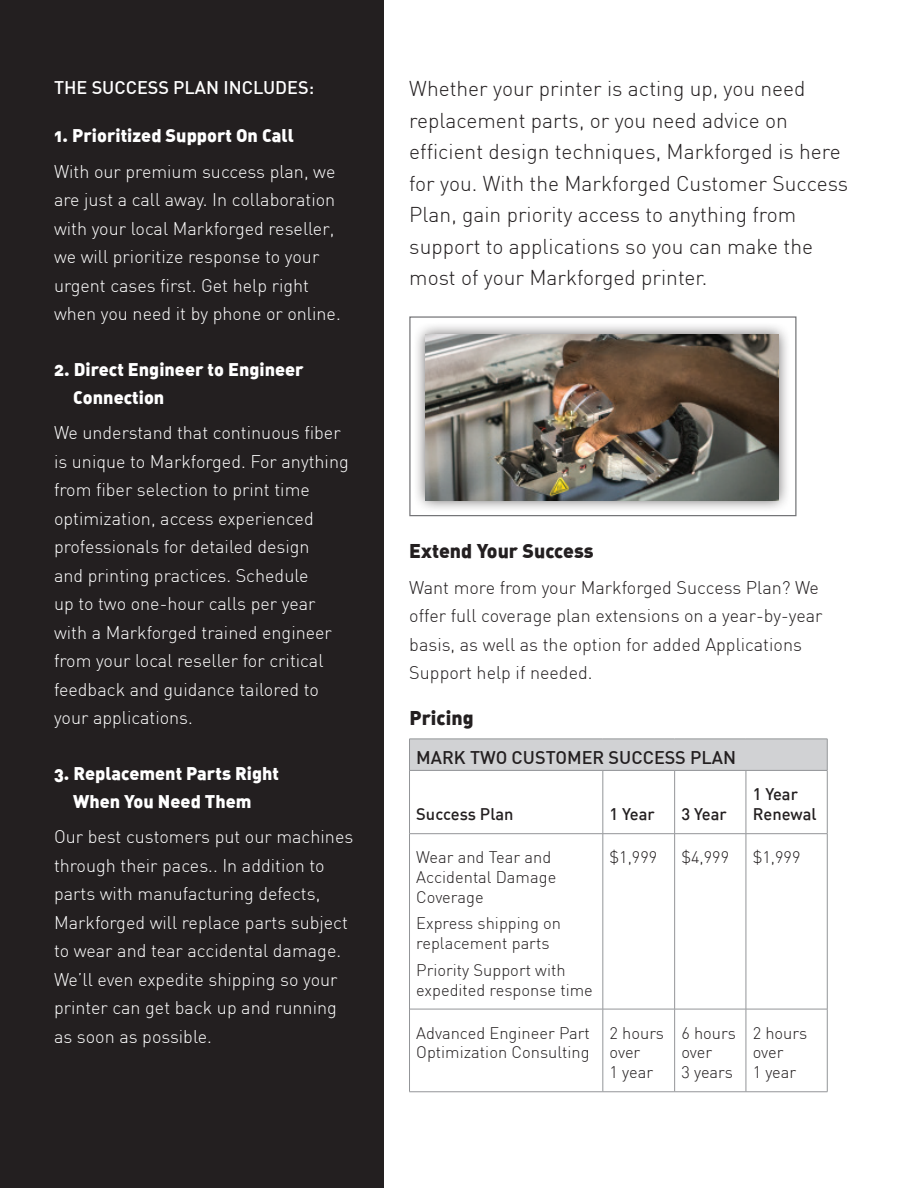
<style>
.page{position:relative;width:918px;height:1188px;background:#fff}
.page>*{position:absolute;margin:0;border:0;box-sizing:border-box;transform-origin:0 0}
.t1{font:300 21px/31.5px "DIN";color:#231f20}
.t2{font:19.5px "DIN Black Alternate";color:#231f20}
.t3{font:300 18px/28.5px "DIN";color:#fff}
.t4{font:300 18px/28.5px "DIN";color:#231f20}
.t5{font:18px/28.5px "DIN Black Alternate";color:#fff}
.t6{font:500 18px "DIN";color:#231f20}
.t7{font:500 18px "DIN";color:#fff}
.t8{font:300 16.5px/19.8px "DIN";color:#231f20}
.t9{font:500 16.5px/19.8px "DIN";color:#231f20}
</style>
<div class="page">
<div style="left:0;top:0;width:383px;height:1188px;background:#231f20"></div>
<div style="left:410px;top:739px;width:417px;height:31px;background:#d1d2d4"></div>
<svg style="left:410px;top:834px;width:417px;height:175px"></svg>
<hr style="left:409px;top:771px;width:1px;height:63px;background:#939598">
<hr style="left:603px;top:771px;width:1px;height:63px;background:#939598">
<hr style="left:674px;top:771px;width:1px;height:63px;background:#939598">
<hr style="left:746px;top:771px;width:1px;height:63px;background:#939598">
<hr style="left:827px;top:771px;width:1px;height:63px;background:#939598">
<hr style="left:409px;top:833px;width:194px;height:1px;background:#939598">
<hr style="left:603px;top:833px;width:72px;height:1px;background:#939598">
<hr style="left:675px;top:833px;width:71px;height:1px;background:#939598">
<hr style="left:746px;top:833px;width:81px;height:1px;background:#939598">
<hr style="left:409px;top:834px;width:1px;height:175px;background:#939598">
<hr style="left:409px;top:1009px;width:1px;height:83px;background:#939598">
<hr style="left:603px;top:834px;width:1px;height:175px;background:#939598">
<hr style="left:674px;top:834px;width:1px;height:175px;background:#939598">
<hr style="left:746px;top:834px;width:1px;height:175px;background:#939598">
<hr style="left:827px;top:834px;width:1px;height:175px;background:#939598">
<hr style="left:410px;top:1009px;width:193px;height:1px;background:#939598">
<hr style="left:603px;top:1009px;width:72px;height:1px;background:#939598">
<hr style="left:603px;top:1009px;width:1px;height:83px;background:#939598">
<hr style="left:675px;top:1009px;width:71px;height:1px;background:#939598">
<hr style="left:674px;top:1009px;width:1px;height:83px;background:#939598">
<hr style="left:746px;top:1009px;width:81px;height:1px;background:#939598">
<hr style="left:746px;top:1009px;width:1px;height:83px;background:#939598">
<hr style="left:827px;top:1009px;width:1px;height:83px;background:#939598">
<hr style="left:409px;top:1092px;width:194px;height:1px;background:#939598">
<hr style="left:603px;top:1092px;width:72px;height:1px;background:#939598">
<hr style="left:675px;top:1092px;width:71px;height:1px;background:#939598">
<hr style="left:746px;top:1092px;width:81px;height:1px;background:#939598">
<hr style="left:409px;top:739px;width:194px;height:1px;background:#939598">
<hr style="left:409px;top:739px;width:1px;height:31px;background:#939598">
<hr style="left:603px;top:739px;width:72px;height:1px;background:#939598">
<hr style="left:675px;top:739px;width:71px;height:1px;background:#939598">
<hr style="left:746px;top:739px;width:81px;height:1px;background:#939598">
<hr style="left:827px;top:739px;width:1px;height:31px;background:#939598">
<hr style="left:409px;top:770px;width:194px;height:1px;background:#939598">
<hr style="left:603px;top:770px;width:72px;height:1px;background:#939598">
<hr style="left:675px;top:770px;width:71px;height:1px;background:#939598">
<hr style="left:746px;top:770px;width:81px;height:1px;background:#939598">
<div style="left:409px;top:316px;width:387px;height:200px;background:#fff;border:1px solid #727376"></div>
<div style="left:412px;top:321px;width:380px;height:192px;background:#231f20;opacity:.75"></div>
<img style="left:426px;top:335px;width:352px;height:165px">
<p class="t7" style="left:54px;top:76px;width:262px">THE SUCCESS PLAN INCLUDES:</p>
<p class="t5" style="left:54px;top:121px;width:241px">1. Prioritized Support On Call</p>
<p class="t3" style="left:54px;top:157px;width:288px">With our premium success plan, we are just a call away. In collaboration with your local Markforged reseller, we will prioritize response to your urgent cases first. Get help right when you need it by phone or online.</p>
<p class="t5" style="left:73px;top:354px;width:232px;text-indent:-19px">2. Direct Engineer to Engineer<br>Connection</p>
<p class="t3" style="left:54px;top:418px;width:296px">We understand that continuous fiber is unique to Markforged. For anything from fiber selection to print time optimization, access experienced professionals for detailed design<br>and printing practices. Schedule<br>up to two one-hour calls per year with a Markforged trained engineer from your local reseller for critical feedback and guidance tailored to your applications.</p>
<p class="t5" style="left:54px;top:758px;width:226px;text-align:center">3. Replacement Parts Right<br>When You Need Them</p>
<p class="t3" style="left:54px;top:823px;width:301px">Our best customers put our machines through their paces.. In addition to parts with manufacturing defects, Markforged will replace parts subject to wear and tear accidental damage.<br>We’ll even expedite shipping so your printer can get back up and running as soon as possible.</p>
<p class="t1" style="left:409px;top:73px;width:440px">Whether your printer is acting up, you need replacement parts, or you need advice on efficient design techniques, Markforged is here for you. With the Markforged Customer Success Plan, gain priority access to anything from support to applications so you can make the most of your Markforged printer.</p>
<p class="t2" style="left:409px;top:538px;width:186px">Extend Your Success</p>
<p class="t4" style="left:409px;top:573px;width:415px">Want more from your Markforged Success Plan? We offer full coverage plan extensions on a year-by-year basis, as well as the option for added Applications Support help if needed.</p>
<p class="t2" style="left:410px;top:705px;width:66px">Pricing</p>
<p class="t6" style="left:416px;top:746px;width:321px">MARK TWO CUSTOMER SUCCESS PLAN</p>
<p class="t9" style="left:416px;top:804px;width:99px">Success Plan</p>
<p class="t9" style="left:610px;top:804px;width:47px">1 Year</p>
<p class="t9" style="left:681px;top:804px;width:47px">3 Year</p>
<p class="t9" style="left:753px;top:784px;width:65px">1 Year<br>Renewal</p>
<p class="t8" style="left:416px;top:847px;width:142px">Wear and Tear and<br>Accidental Damage<br>Coverage</p>
<p class="t8" style="left:416px;top:913px;width:146px">Express shipping on replacement parts</p>
<p class="t8" style="left:416px;top:960px;width:178px">Priority Support with expedited response time</p>
<p class="t8" style="left:610px;top:847px;width:49px">$1,999</p>
<p class="t8" style="left:681px;top:847px;width:49px">$4,999</p>
<p class="t8" style="left:753px;top:847px;width:49px">$1,999</p>
<p class="t8" style="left:416px;top:1023px;width:175px">Advanced Engineer Part<br>Optimization Consulting</p>
<p class="t8" style="left:610px;top:1023px;width:56px">2 hours over<br>1 year</p>
<p class="t8" style="left:681px;top:1023px;width:56px">6 hours over<br>3 years</p>
<p class="t8" style="left:753px;top:1023px;width:56px">2 hours over<br>1 year</p>
</div>
